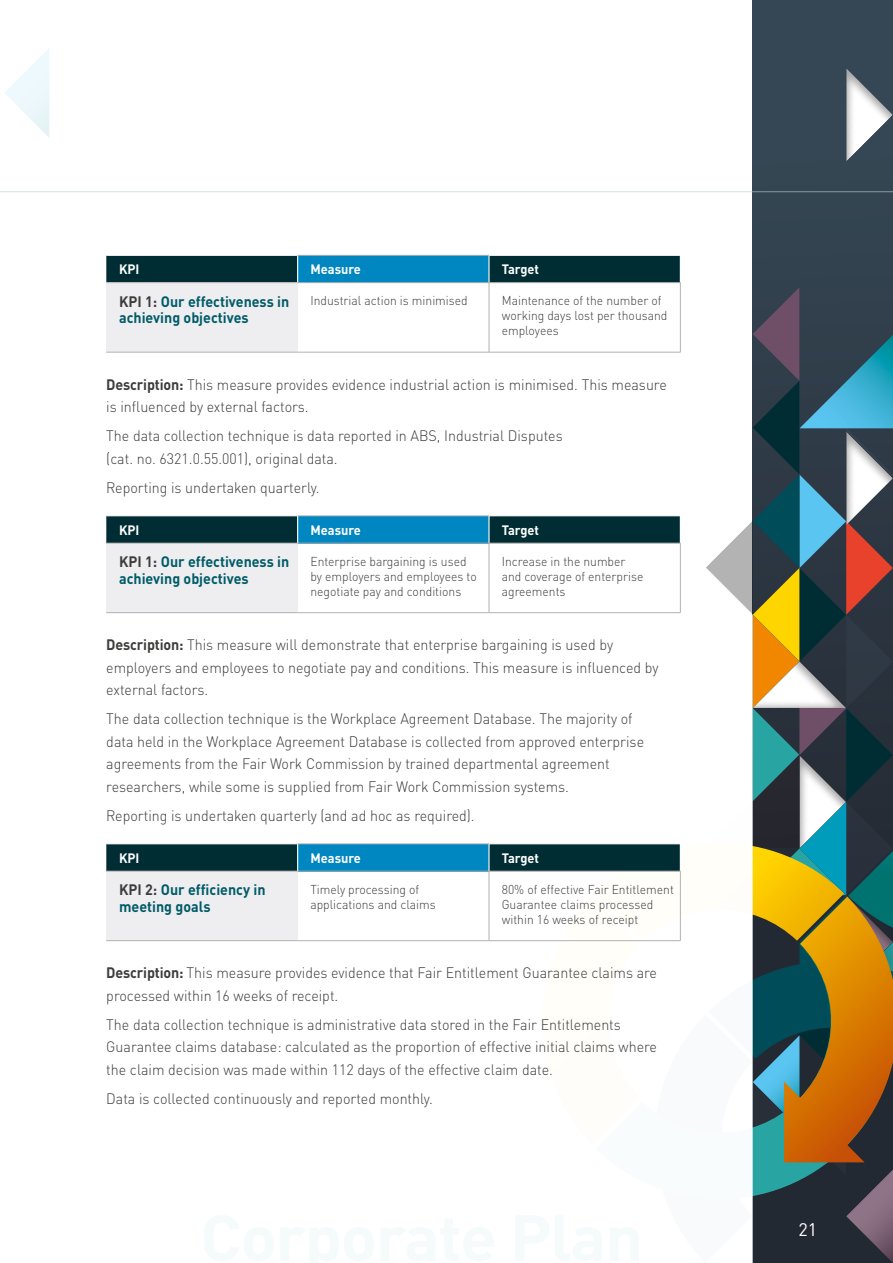
<style>
.page{position:relative;width:893px;height:1263px;background:#fff}
.page>*{position:absolute;margin:0;border:0;box-sizing:border-box;transform-origin:0 0}
.t1{font:18px "DINOT";color:#fff}
.Main_text{font:300 15px/22.5px "DINOT";color:#3c3c3b;scale:.95 1}
.Main_text-2{font:700 15px/16.5px "DINOT";color:#005b67;scale:.95 1}
.Main_text-3{font:700 13.5px "DINOT";color:#fff;scale:.95 1}
.Main_text-4{font:300 12.75px/15px "DINOT";color:#3c3c3b;scale:.95 1}
.s1{color:#3c3c3b}
.s2{font-weight:700}
</style>
<div class="page">
<svg style="left:5px;top:49px;width:44px;height:88px"></svg>
<div style="left:753px;top:0;width:140px;height:1263px;background:#354754"></div>
<svg style="left:846px;top:68px;width:47px;height:93px"></svg>
<svg style="left:706px;top:287px;width:187px;height:976px"></svg>
<hr style="left:0;top:191px;width:893px;height:1px;background:#bfcfd0">
<div style="left:106px;top:283px;width:192px;height:69px;background:#eeeef0"></div>
<hr style="left:489px;top:283px;width:1px;height:69px;background:#b3b2b2">
<hr style="left:680px;top:283px;width:1px;height:69px;background:#b3b2b2">
<hr style="left:298px;top:352px;width:191px;height:1px;background:#b3b2b2">
<hr style="left:489px;top:352px;width:192px;height:1px;background:#b3b2b2">
<svg style="left:106px;top:255px;width:574px;height:28px;background:#0a5168"></svg>
<hr style="left:489px;top:282px;width:192px;height:1px;background:#b3b2b2">
<hr style="left:106px;top:282px;width:192px;height:1px;background:#b3b2b2">
<hr style="left:106px;top:352px;width:192px;height:1px;background:#b3b2b2">
<div style="left:106px;top:543px;width:192px;height:70px;background:#eeeef0"></div>
<hr style="left:298px;top:543px;width:191px;height:1px;background:#b3b2b2">
<hr style="left:489px;top:543px;width:1px;height:69px;background:#b3b2b2">
<hr style="left:680px;top:543px;width:1px;height:69px;background:#b3b2b2">
<hr style="left:298px;top:612px;width:191px;height:1px;background:#b3b2b2">
<hr style="left:489px;top:612px;width:192px;height:1px;background:#b3b2b2">
<svg style="left:106px;top:516px;width:575px;height:27px;background:#064e66"></svg>
<hr style="left:489px;top:543px;width:192px;height:1px;background:#b3b2b2">
<hr style="left:106px;top:543px;width:192px;height:1px;background:#b3b2b2">
<hr style="left:106px;top:612px;width:192px;height:1px;background:#b3b2b2">
<div style="left:106px;top:871px;width:192px;height:70px;background:#eeeef0"></div>
<hr style="left:298px;top:843px;width:191px;height:1px;background:#b3b2b2">
<hr style="left:298px;top:871px;width:191px;height:1px;background:#b3b2b2">
<hr style="left:489px;top:871px;width:1px;height:69px;background:#b3b2b2">
<hr style="left:680px;top:871px;width:1px;height:69px;background:#b3b2b2">
<hr style="left:298px;top:940px;width:191px;height:1px;background:#b3b2b2">
<hr style="left:489px;top:940px;width:192px;height:1px;background:#b3b2b2">
<svg style="left:106px;top:844px;width:575px;height:27px;background:#064e66"></svg>
<hr style="left:489px;top:871px;width:192px;height:1px;background:#b3b2b2">
<hr style="left:106px;top:871px;width:192px;height:1px;background:#b3b2b2">
<hr style="left:106px;top:940px;width:192px;height:1px;background:#b3b2b2">
<p class="Main_text-3" style="left:119px;top:260px;width:23px">KPI</p>
<p class="Main_text-3" style="left:310px;top:260px;width:55px">Measure</p>
<p class="Main_text-3" style="left:502px;top:260px;width:41px">Target</p>
<p class="Main_text-2" style="left:119px;top:293px;width:181px"><span class="s1">KPI 1:</span> Our effectiveness in achieving objectives</p>
<p class="Main_text-4" style="left:310px;top:293px;width:167px">Industrial action is minimised</p>
<p class="Main_text-4" style="left:502px;top:293px;width:176px">Maintenance of the number of working days lost per thousand employees</p>
<p class="Main_text" style="left:106px;top:373px;width:591px"><span class="s2">Description:</span> This measure provides evidence industrial action is minimised. This measure is influenced by external factors.</p>
<p class="Main_text" style="left:106px;top:424px;width:482px">The data collection technique is data reported in ABS, Industrial Disputes (cat. no. 6321.0.55.001), original data.</p>
<p class="Main_text" style="left:106px;top:476px;width:226px">Reporting is undertaken quarterly.</p>
<p class="Main_text-3" style="left:119px;top:521px;width:23px">KPI</p>
<p class="Main_text-3" style="left:310px;top:521px;width:55px">Measure</p>
<p class="Main_text-3" style="left:502px;top:521px;width:41px">Target</p>
<p class="Main_text-2" style="left:119px;top:553px;width:181px"><span class="s1">KPI 1:</span> Our effectiveness in achieving objectives</p>
<p class="Main_text-4" style="left:310px;top:553px;width:177px">Enterprise bargaining is used by employers and employees to negotiate pay and conditions</p>
<p class="Main_text-4" style="left:502px;top:553px;width:150px">Increase in the number and coverage of enterprise agreements</p>
<p class="Main_text" style="left:106px;top:633px;width:583px"><span class="s2">Description:</span> This measure will demonstrate that enterprise bargaining is used by employers and employees to negotiate pay and conditions. This measure is influenced by external factors.</p>
<p class="Main_text" style="left:106px;top:707px;width:568px">The data collection technique is the Workplace Agreement Database. The majority of data held in the Workplace Agreement Database is collected from approved enterprise agreements from the Fair Work Commission by trained departmental agreement researchers, while some is supplied from Fair Work Commission systems.</p>
<p class="Main_text" style="left:106px;top:804px;width:389px">Reporting is undertaken quarterly (and ad hoc as required).</p>
<p class="Main_text-3" style="left:119px;top:849px;width:23px">KPI</p>
<p class="Main_text-3" style="left:310px;top:849px;width:55px">Measure</p>
<p class="Main_text-3" style="left:502px;top:849px;width:41px">Target</p>
<p class="Main_text-2" style="left:119px;top:881px;width:156px"><span class="s1">KPI 2:</span> Our efficiency in meeting goals</p>
<p class="Main_text-4" style="left:310px;top:881px;width:133px">Timely processing of applications and claims</p>
<p class="Main_text-4" style="left:502px;top:881px;width:183px">80% of effective Fair Entitlement<br>Guarantee claims processed within 16 weeks of receipt</p>
<p class="Main_text" style="left:106px;top:961px;width:581px"><span class="s2">Description:</span> This measure provides evidence that Fair Entitlement Guarantee claims are processed within 16 weeks of receipt.</p>
<p class="Main_text" style="left:106px;top:1013px;width:581px">The data collection technique is administrative data stored in the Fair Entitlements<br>Guarantee claims database: calculated as the proportion of effective initial claims where the claim decision was made within 112 days of the effective claim date.</p>
<p class="Main_text" style="left:106px;top:1087px;width:345px">Data is collected continuously and reported monthly.</p>
<p class="t1" style="left:798px;top:1218px;width:20px">21</p>
</div>
